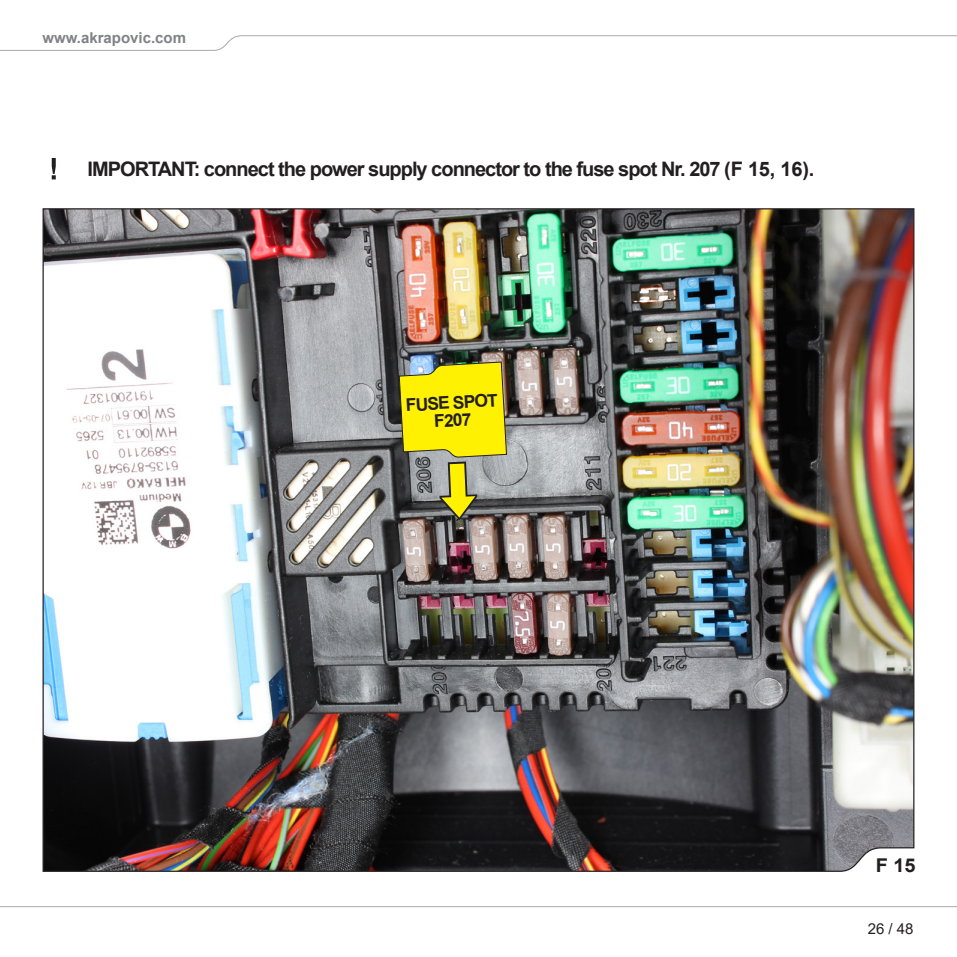
<style>
.page{position:relative;width:957px;height:957px;background:#fff}
.page>*{position:absolute;margin:0;border:0;box-sizing:border-box;transform-origin:0 0}
.body_txt_bullets{font:700 20px "Arial";letter-spacing:-.05em;color:#231f20}
.body_txt_bold{font:700 19px "Arial";color:#231f20;scale:1.05 1}
.t1{font:700 17.5px "Arial";color:#231f20}
.t2{font:700 15px "Arial";color:#808285}
.t3{font:15px "Arial";color:#231f20}
</style>
<div class="page">
<svg style="left:0;top:35px;width:957px;height:16px"></svg>
<svg style="left:0;top:906px;width:957px;height:2px;background:#d2d3d5"></svg>
<img style="left:42px;top:208px;width:873px;height:664px">
<svg style="left:398px;top:361px;width:109px;height:159px;background:#c0b938"></svg>
<svg style="left:52px;top:158px;width:4px;height:21px"></svg>
<p class="t2" style="left:42px;top:27px;width:145px">www.akrapovic.com</p>
<p class="body_txt_bullets" style="left:88px;top:155px;width:728px">IMPORTANT: connect the power supply connector to the fuse spot Nr. 207 (F 15, 16).</p>
<p class="t1" style="left:405px;top:393px;width:94px;rotate:-3deg">FUSE SPOT</p>
<p class="t1" style="left:434px;top:409px;width:39px;rotate:-3deg">F207</p>
<p class="body_txt_bold" style="left:875px;top:852px;width:40px">F 15</p>
<p class="t3" style="left:867px;top:918px;width:47px">26 / 48</p>
</div>
